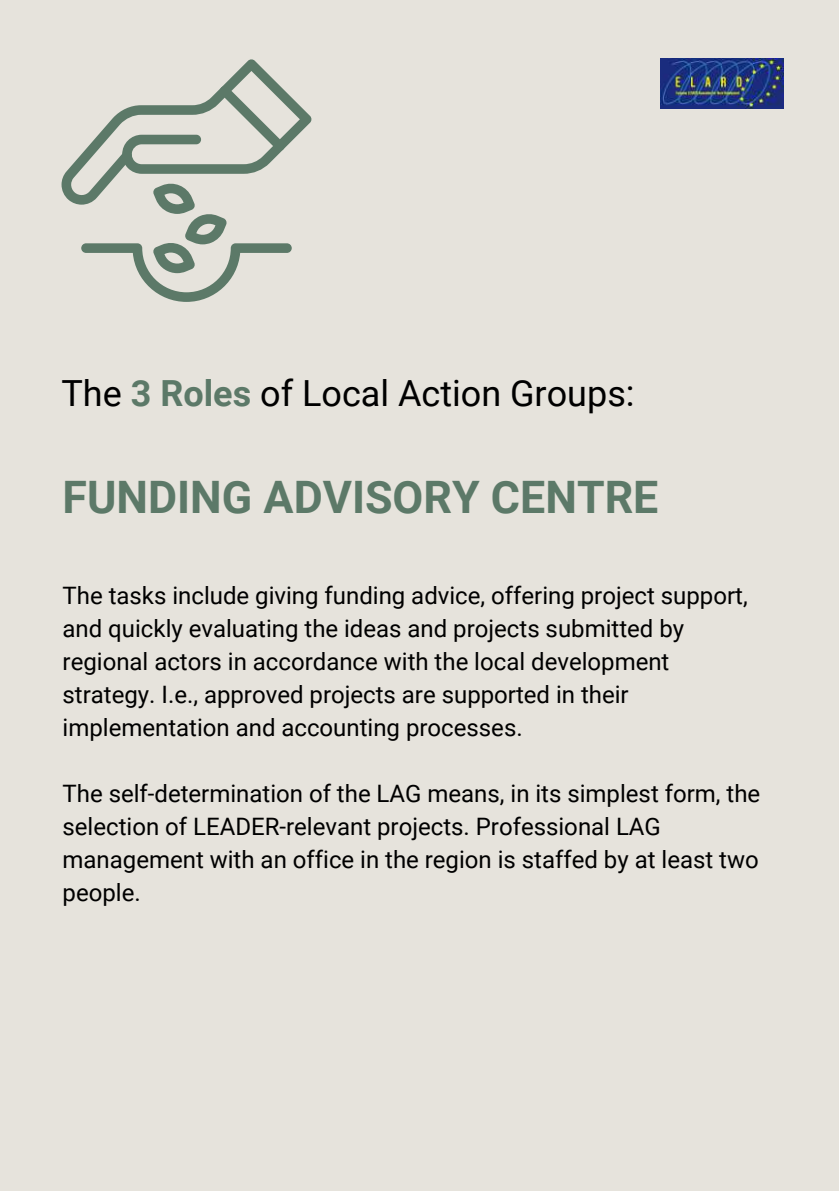
<style>
.page{position:relative;width:839px;height:1191px;background:#fff}
.page>*{position:absolute;margin:0;border:0;box-sizing:border-box;transform-origin:0 0}
.t1{font:700 44.8px "Roboto";color:#5c7968}
.t2{font:36px "Roboto";color:#000}
.t3{font:24px/33px "Roboto";color:#000}
.s1{font-weight:700;color:#5c7968}
</style>
<div class="page">
<div style="left:0;top:0;width:838px;height:1191px;background:#e6e3dc"></div>
<img style="left:661px;top:59px;width:123px;height:49px">
<svg style="left:62px;top:59px;width:250px;height:243px"></svg>
<h2 class="t2" style="left:61px;top:372px;width:574px">The <span class="s1">3 Roles</span> of Local Action Groups:</h2>
<h1 class="t1" style="left:63px;top:472px;width:597px">FUNDING ADVISORY CENTRE</h1>
<p class="t3" style="left:63px;top:580px;width:686px">The tasks include giving funding advice, offering project support, and quickly evaluating the ideas and projects submitted by regional actors in accordance with the local development strategy. I.e., approved projects are supported in their implementation and accounting processes.</p>
<p class="t3" style="left:63px;top:778px;width:699px">The self-determination of the LAG means, in its simplest form, the selection of LEADER-relevant projects. Professional LAG management with an office in the region is staffed by at least two people.</p>
</div>
